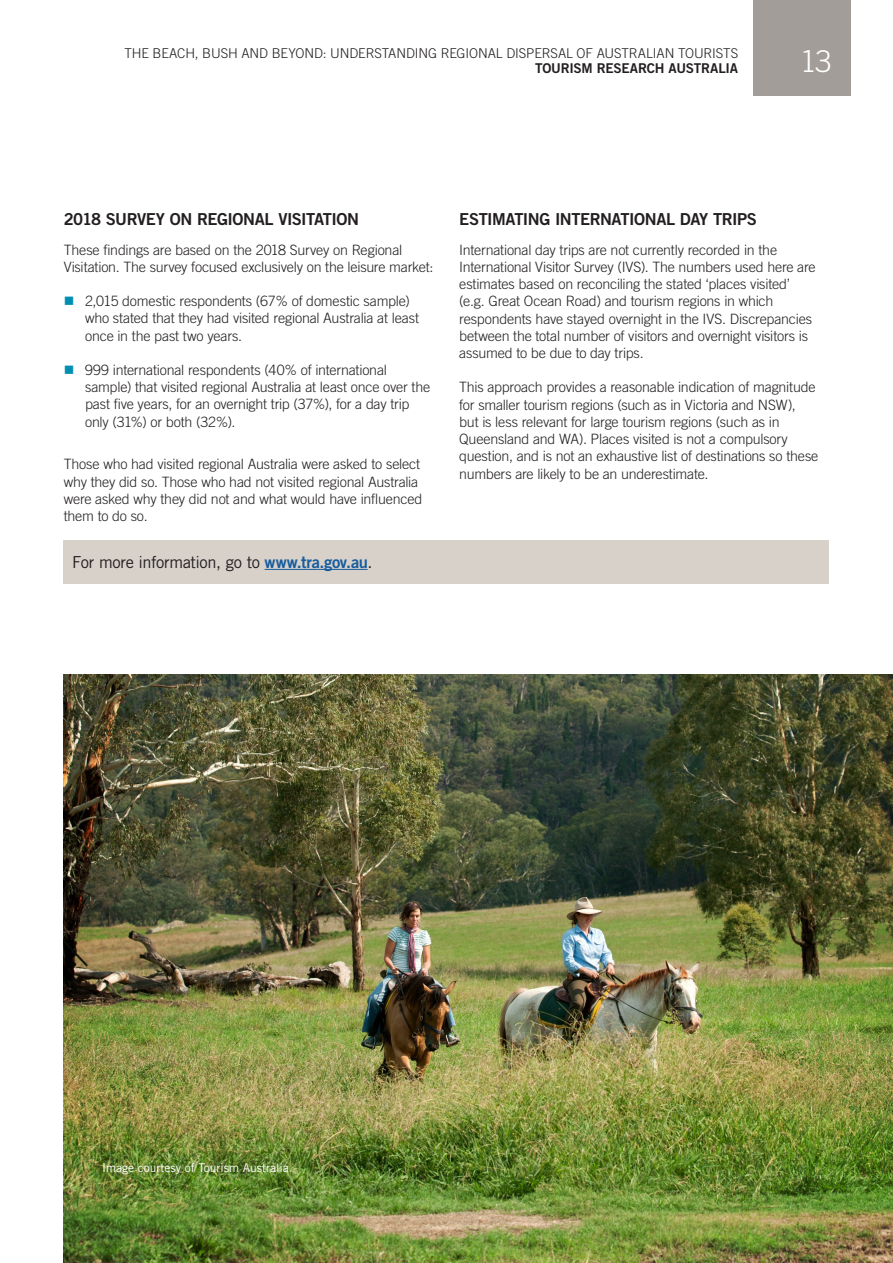
<style>
.page{position:relative;width:893px;height:1263px;background:#fff}
.page>*{position:absolute;margin:0;border:0;box-sizing:border-box;transform-origin:0 0}
.t1{font:300 30px "Trade Gothic LT Std";color:#fff}
.t2{font:16.5px "Trade Gothic LT Std Bd 2";letter-spacing:-.035em;color:#231f20}
.Box_text{font:16.5px "Trade Gothic LT Std";letter-spacing:-.02em;color:#231f20}
.Body9_5pt{font:300 14.25px/17.2px "Trade Gothic LT Std";letter-spacing:-.015em;color:#231f20}
.t3{font:300 13.5px "Trade Gothic LT Std";letter-spacing:-.01em;color:#231f20}
.t4{font:13.5px "Trade Gothic LT Std Bd 2";letter-spacing:-.015em;color:#231f20}
.t5{font:12px "Trade Gothic LT Std";color:#fff}
.s1{color:#008fb3}
.s2{font-family:"Trade Gothic LT Std Bd 2";color:#175d9e}
</style>
<div class="page">
<div style="left:753px;top:0;width:97px;height:96px;background:#a39d99"></div>
<div style="left:64px;top:540px;width:765px;height:43px;background:#d7d1ca"></div>
<hr style="left:265px;top:569px;width:103px;height:1px;background:#175d9e">
<img style="left:64px;top:674px;width:829px;height:589px">
<p class="t3" style="left:124px;top:45px;width:615px">THE BEACH, BUSH AND BEYOND: UNDERSTANDING REGIONAL DISPERSAL OF AUSTRALIAN TOURISTS</p>
<p class="t4" style="left:535px;top:59px;width:205px">TOURISM RESEARCH AUSTRALIA</p>
<h1 class="t1" style="left:800px;top:43px;width:33px">13</h1>
<h4 class="t2" style="left:64px;top:208px;width:297px">2018 SURVEY ON REGIONAL VISITATION</h4>
<p class="Body9_5pt" style="left:64px;top:241px;width:371px">These findings are based on the 2018 Survey on Regional<br>Visitation. The survey focused exclusively on the leisure market:</p>
<p class="Body9_5pt" style="left:85px;top:292px;width:335px;text-indent:-21px"><span class="s1">■</span> 2,015 domestic respondents (67% of domestic sample) who stated that they had visited regional Australia at least once in the past two years.</p>
<p class="Body9_5pt" style="left:85px;top:361px;width:347px;text-indent:-21px"><span class="s1">■</span> 999 international respondents (40% of international sample) that visited regional Australia at least once over the past five years, for an overnight trip (37%), for a day trip only (31%) or both (32%).</p>
<p class="Body9_5pt" style="left:64px;top:455px;width:360px">Those who had visited regional Australia were asked to select why they did so. Those who had not visited regional Australia were asked why they did not and what would have influenced them to do so.</p>
<p class="Box_text" style="left:72px;top:552px;width:302px">For more information, go to <span class="s2">www.tra.gov.au</span>.</p>
<h4 class="t2" style="left:459px;top:208px;width:299px">ESTIMATING INTERNATIONAL DAY TRIPS</h4>
<p class="Body9_5pt" style="left:459px;top:241px;width:358px">International day trips are not currently recorded in the International Visitor Survey (IVS). The numbers used here are estimates based on reconciling the stated ‘places visited’ (e.g. Great Ocean Road) and tourism regions in which respondents have stayed overnight in the IVS. Discrepancies between the total number of visitors and overnight visitors is assumed to be due to day trips.</p>
<p class="Body9_5pt" style="left:459px;top:378px;width:361px">This approach provides a reasonable indication of magnitude for smaller tourism regions (such as in Victoria and NSW), but is less relevant for large tourism regions (such as in Queensland and WA). Places visited is not a compulsory question, and is not an exhaustive list of destinations so these numbers are likely to be an underestimate.</p>
<p class="t5" style="left:102px;top:1160px;width:188px">Image courtesy of Tourism Australia</p>
</div>
